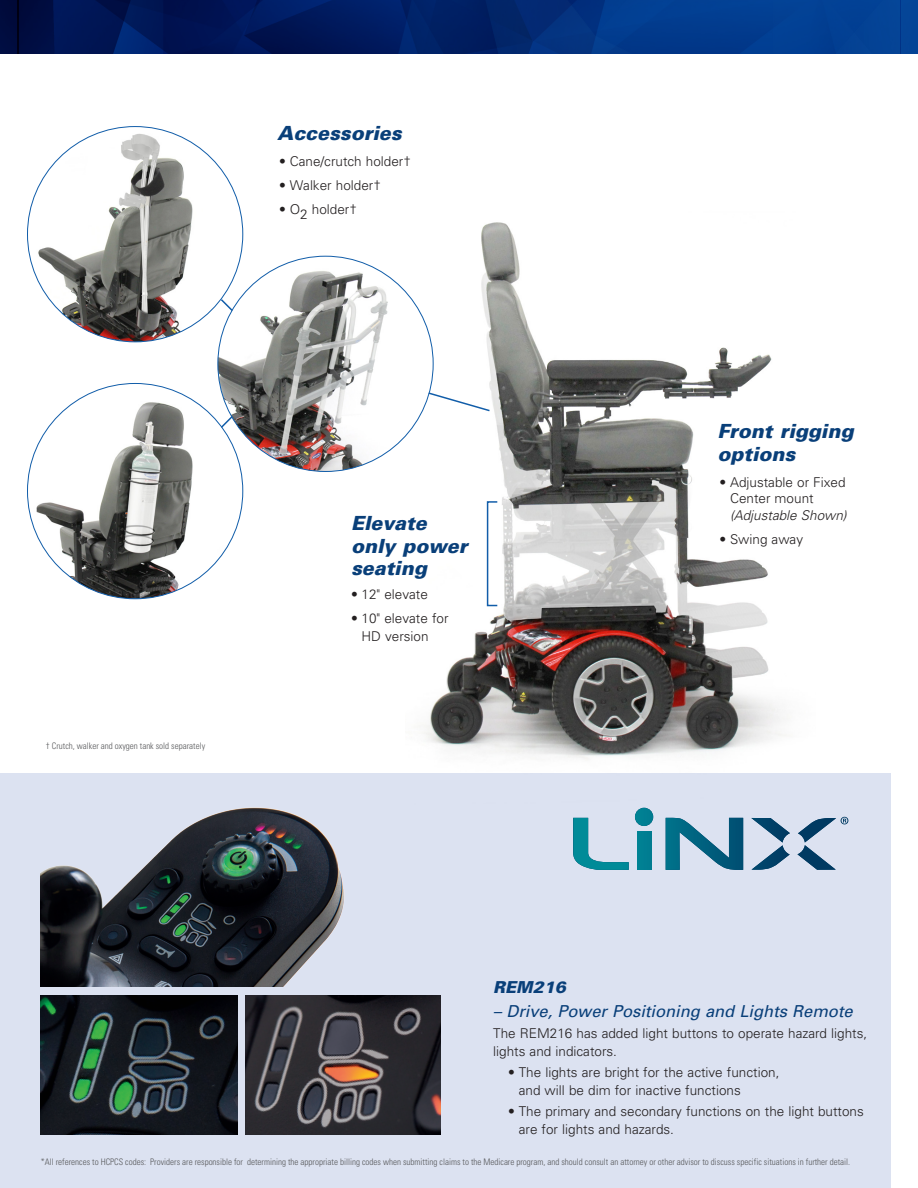
<style>
.page{position:relative;width:918px;height:1188px;background:#fff}
.page>*{position:absolute;margin:0;border:0;box-sizing:border-box;transform-origin:0 0}
.t1{font:italic 900 19.5px/22.5px "Univers";color:#093f79}
.t2{font:italic 16.5px "Univers";color:#093f79}
.t3{font:italic 900 16.5px "Univers";color:#093f79}
.t4{font:300 13.5px/18px "Univers";color:#231f20}
.t5{font:italic 300 13.5px "Univers";color:#231f20}
.t6{font:300 condensed 9px "Univers";color:#57585a}
</style>
<div class="page">
<div style="left:0;top:774px;width:891px;height:414px;background:#dce2f1"></div>
<img style="left:405px;top:222px;width:411px;height:552px">
<img style="left:0;top:0;width:918px;height:54px">
<img style="left:41px;top:807px;width:303px;height:179px">
<img style="left:41px;top:996px;width:197px;height:138px">
<img style="left:246px;top:996px;width:195px;height:138px">
<svg style="left:573px;top:818px;width:56px;height:52px"></svg>
<div style="left:637px;top:831px;width:14px;height:39px;background:#007e93"></div>
<svg style="left:666px;top:818px;width:77px;height:52px"></svg>
<div style="left:635px;top:808px;width:18px;height:18px;background:#007e93;border-radius:9px"></div>
<svg style="left:751px;top:817px;width:97px;height:53px"></svg>
<img style="left:27px;top:127px;width:216px;height:215px;border-radius:108px">
<img style="left:27px;top:383px;width:216px;height:216px;border-radius:108px">
<img style="left:218px;top:256px;width:215px;height:215px;border-radius:108px">
<div style="left:487px;top:501px;width:11px;height:105px;border:2px solid #115da9"></div>
<svg style="left:427px;top:391px;width:64px;height:21px"></svg>
<svg style="left:219px;top:298px;width:15px;height:15px"></svg>
<svg style="left:219px;top:414px;width:15px;height:15px"></svg>
<h1 class="t1" style="left:277px;top:122px;width:126px">Accessories</h1>
<p class="t4" style="left:279px;top:152px;width:133px">• Cane/crutch holder†</p>
<p class="t4" style="left:279px;top:176px;width:103px">• Walker holder†</p>
<p class="t4" style="left:279px;top:201px;width:79px">• O2 holder†</p>
<p class="t6" style="left:46px;top:741px;width:161px">† Crutch, walker and oxygen tank sold separately</p>
<h1 class="t1" style="left:351px;top:512px;width:118px">Elevate only power seating</h1>
<p class="t4" style="left:351px;top:585px;width:78px">• 12" elevate</p>
<p class="t4" style="left:362px;top:609px;width:89px;text-indent:-11px">• 10" elevate for<br>HD version</p>
<h1 class="t1" style="left:717px;top:420px;width:138px">Front rigging options</h1>
<p class="t4" style="left:730px;top:473px;width:117px;line-height:16.5px;text-indent:-11px">• Adjustable or Fixed<br>Center mount</p>
<p class="t5" style="left:730px;top:507px;width:118px">(Adjustable Shown)</p>
<p class="t4" style="left:720px;top:530px;width:85px">• Swing away</p>
<p class="t3" style="left:493px;top:977px;width:74px">REM216</p>
<p class="t2" style="left:493px;top:1001px;width:361px">– Drive, Power Positioning and Lights Remote</p>
<p class="t4" style="left:493px;top:1024px;width:376px">The REM216 has added light buttons to operate hazard lights, lights and indicators.</p>
<p class="t4" style="left:519px;top:1063px;width:262px;text-indent:-11px">• The lights are bright for the active function, and will be dim for inactive functions</p>
<p class="t4" style="left:519px;top:1103px;width:347px;text-indent:-11px">• The primary and secondary functions on the light buttons are for lights and hazards.</p>
<p class="t6" style="left:41px;top:1157px;width:811px">*All references to HCPCS codes: Providers are responsible for determining the appropriate billing codes when submitting claims to the Medicare program, and should consult an attorney or other advisor to discuss specific situations in further detail.</p>
</div>
